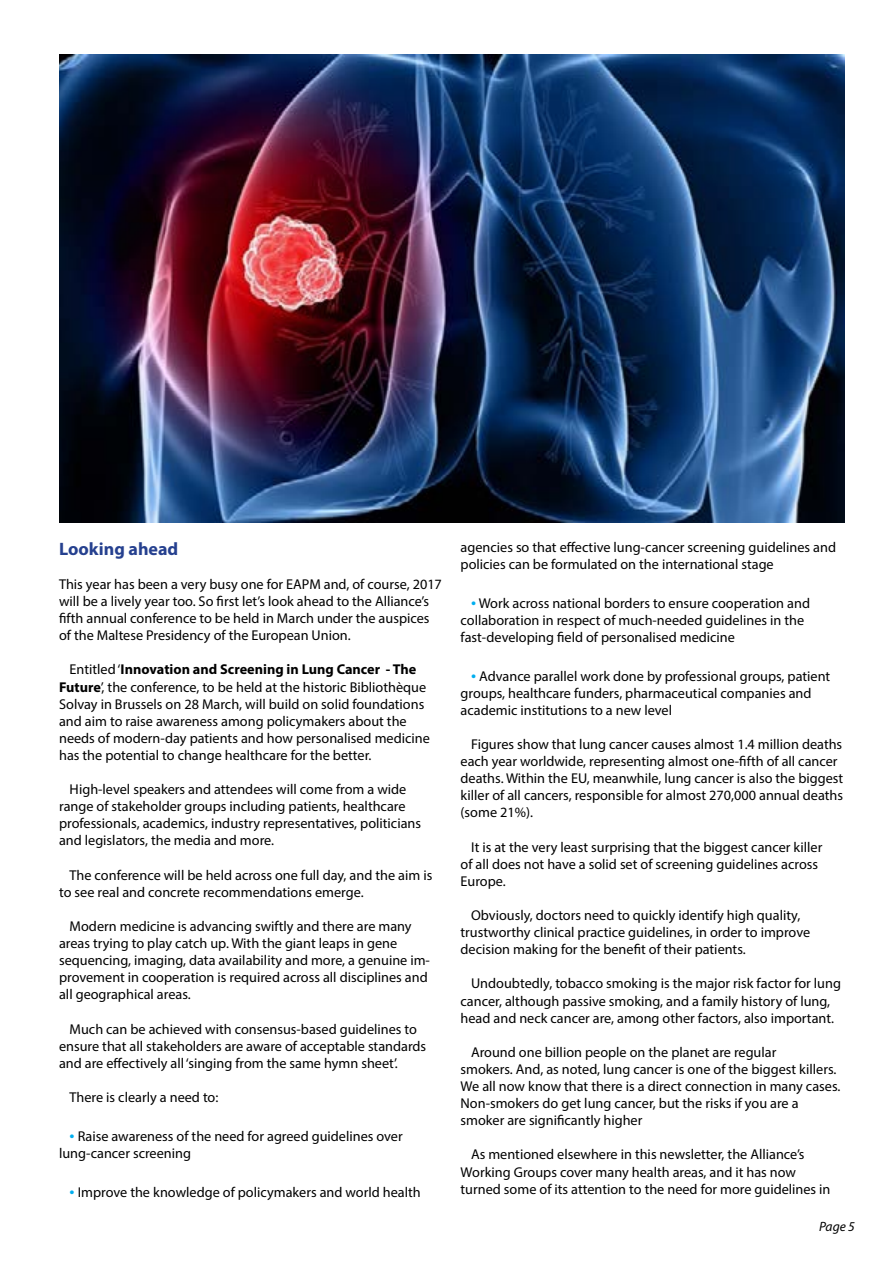
<style>
.page{position:relative;width:893px;height:1263px;background:#fff}
.page>*{position:absolute;margin:0;border:0;box-sizing:border-box;transform-origin:0 0}
.t1{font:700 18px "Myriad Pro";color:#25408f}
.t2{font:14.25px/17.1px "Myriad Pro";color:#000}
.t3{font:italic 13.5px "Myriad Pro";color:#000}
.s1{font-weight:700}
.s2{font-size:18px;color:#00aeef}
</style>
<div class="page">
<img style="left:59px;top:54px;width:785px;height:468px">
<p class="t1" style="left:59px;top:537px;width:121px">Looking ahead</p>
<p class="t2" style="left:59px;top:575px;width:384px">This year has been a very busy one for EAPM and, of course, 2017 will be a lively year too. So first let’s look ahead to the Alliance’s fifth annual conference to be held in March under the auspices of the Maltese Presidency of the European Union.</p>
<p class="t2" style="left:59px;top:661px;width:372px;text-indent:11px">Entitled ‘<span class="s1">Innovation and Screening in Lung Cancer - The Future</span>’, the conference, to be held at the historic Bibliothèque Solvay in Brussels on 28 March, will build on solid foundations and aim to raise awareness among policymakers about the needs of modern-day patients and how personalised medicine has the potential to change healthcare for the better.</p>
<p class="t2" style="left:59px;top:780px;width:363px;text-indent:11px">High-level speakers and attendees will come from a wide range of stakeholder groups including patients, healthcare professionals, academics, industry representatives, politicians and legislators, the media and more.</p>
<p class="t2" style="left:59px;top:866px;width:375px;text-indent:11px">The conference will be held across one full day, and the aim is to see real and concrete recommendations emerge.</p>
<p class="t2" style="left:59px;top:917px;width:372px;text-indent:11px">Modern medicine is advancing swiftly and there are many areas trying to play catch up. With the giant leaps in gene sequencing, imaging, data availability and more, a genuine im&shy;provement in cooperation is required across all disciplines and all geographical areas.</p>
<p class="t2" style="left:59px;top:1020px;width:369px;text-indent:11px">Much can be achieved with consensus-based guidelines to ensure that all stakeholders are aware of acceptable standards and are effectively all ‘singing from the same hymn sheet’.</p>
<p class="t2" style="left:70px;top:1088px;width:150px">There is clearly a need to:</p>
<p class="t2" style="left:59px;top:1127px;width:345px;text-indent:10px"><span class="s2">•</span> Raise awareness of the need for agreed guidelines over lung-cancer screening</p>
<p class="t2" style="left:70px;top:1183px;width:353px"><span class="s2">•</span> Improve the knowledge of policymakers and world health</p>
<p class="t2" style="left:461px;top:538px;width:377px">agencies so that effective lung-cancer screening guidelines and policies can be formulated on the international stage</p>
<p class="t2" style="left:461px;top:594px;width:351px;text-indent:10px"><span class="s2">•</span> Work across national borders to ensure cooperation and collaboration in respect of much-needed guidelines in the fast-developing field of personalised medicine</p>
<p class="t2" style="left:461px;top:667px;width:371px;text-indent:10px"><span class="s2">•</span> Advance parallel work done by professional groups, patient groups, healthcare funders, pharmaceutical companies and academic institutions to a new level</p>
<p class="t2" style="left:461px;top:735px;width:384px;text-indent:11px">Figures show that lung cancer causes almost 1.4 million deaths each year worldwide, representing almost one-fifth of all cancer deaths. Within the EU, meanwhile, lung cancer is also the biggest killer of all cancers, responsible for almost 270,000 annual deaths (some 21%).</p>
<p class="t2" style="left:461px;top:838px;width:363px;text-indent:11px">It is at the very least surprising that the biggest cancer killer of all does not have a solid set of screening guidelines across<br>Europe.</p>
<p class="t2" style="left:461px;top:906px;width:351px;text-indent:11px">Obviously, doctors need to quickly identify high quality, trustworthy clinical practice guidelines, in order to improve decision making for the benefit of their patients.</p>
<p class="t2" style="left:461px;top:975px;width:382px;text-indent:11px">Undoubtedly, tobacco smoking is the major risk factor for lung cancer, although passive smoking, and a family history of lung, head and neck cancer are, among other factors, also important.</p>
<p class="t2" style="left:461px;top:1043px;width:381px;text-indent:11px">Around one billion people on the planet are regular<br>smokers. And, as noted, lung cancer is one of the biggest killers.<br>We all now know that there is a direct connection in many cases.<br>Non-smokers do get lung cancer, but the risks if you are a smoker are significantly higher</p>
<p class="t2" style="left:461px;top:1146px;width:371px;text-indent:11px">As mentioned elsewhere in this newsletter, the Alliance’s<br>Working Groups cover many health areas, and it has now turned some of its attention to the need for more guidelines in</p>
<p class="t3" style="left:819px;top:1218px;width:37px">Page 5</p>
</div>
